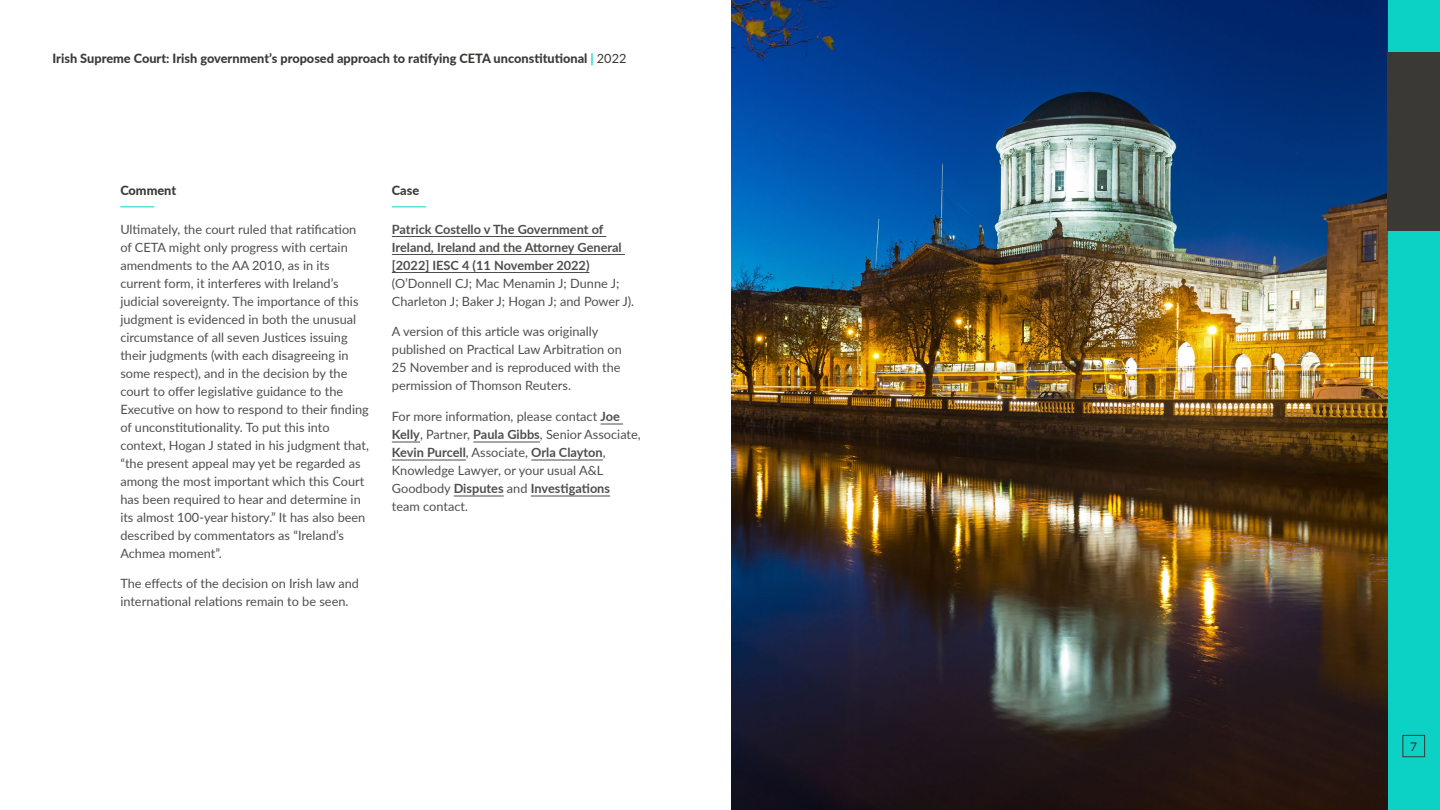
<style>
.page{position:relative;width:1440px;height:810px;background:#fff}
.page>*{position:absolute;margin:0;border:0;box-sizing:border-box;transform-origin:0 0}
.t1{font:12.75px/18px "Lato";color:#4f4e4c}
.t2{font:800 12.75px "Lato";color:#3b3936}
.t3{font:700 12.75px/18px "Lato";color:#4f4e4c}
.t4{font:500 12px "Lato";color:#3b3936}
.s1{font-weight:700;color:#0bd2c5}
.s2{font-weight:400}
.s3{font-weight:700}
</style>
<div class="page">
<div style="left:1388px;top:0;width:52px;height:810px;background:#0bd2c5"></div>
<img style="left:731px;top:0;width:657px;height:810px">
<div style="left:1402px;top:735px;width:23px;height:22px;border:1px solid #3b3936"></div>
<div style="left:1388px;top:52px;width:52px;height:179px;background:#3b3936"></div>
<svg style="left:120px;top:207px;width:35px;height:1px"></svg>
<svg style="left:392px;top:207px;width:34px;height:1px"></svg>
<hr style="left:392px;top:236px;width:214px;height:1px;background:#4f4e4c">
<hr style="left:392px;top:254px;width:233px;height:1px;background:#4f4e4c">
<hr style="left:392px;top:272px;width:198px;height:1px;background:#4f4e4c">
<svg style="left:601px;top:424px;width:22px;height:1px"></svg>
<svg style="left:392px;top:442px;width:28px;height:1px"></svg>
<hr style="left:473px;top:442px;width:67px;height:1px;background:#4f4e4c">
<hr style="left:392px;top:460px;width:74px;height:1px;background:#4f4e4c">
<hr style="left:531px;top:460px;width:72px;height:1px;background:#4f4e4c">
<hr style="left:454px;top:496px;width:50px;height:1px;background:#4f4e4c">
<hr style="left:531px;top:496px;width:79px;height:1px;background:#4f4e4c">
<p class="t2" style="left:52px;top:49px;width:575px">Irish Supreme Court: Irish government’s proposed approach to ratifying CETA unconstitutional <span class="s1">|</span> <span class="s2">2022</span></p>
<p class="t2" style="left:120px;top:180px;width:57px">Comment</p>
<p class="t1" style="left:120px;top:219px;width:250px">Ultimately, the court ruled that ratification of CETA might only progress with certain amendments to the AA 2010, as in its current form, it interferes with Ireland’s judicial sovereignty. The importance of this judgment is evidenced in both the unusual circumstance of all seven Justices issuing their judgments (with each disagreeing in some respect), and in the decision by the court to offer legislative guidance to the Executive on how to respond to their finding of unconstitutionality. To put this into context, Hogan J stated in his judgment that, “the present appeal may yet be regarded as among the most important which this Court has been required to hear and determine in its almost 100-year history.” It has also been described by commentators as “Ireland’s Achmea moment”.</p>
<p class="t1" style="left:120px;top:574px;width:240px">The effects of the decision on Irish law and international relations remain to be seen.</p>
<p class="t2" style="left:392px;top:180px;width:29px">Case</p>
<p class="t3" style="left:392px;top:219px;width:231px">Patrick Costello v The Government of<br>Ireland, Ireland and the Attorney General [2022] IESC 4 (11 November 2022)</p>
<p class="t1" style="left:392px;top:273px;width:244px">(O’Donnell CJ; Mac Menamin J; Dunne J;<br>Charleton J; Baker J; Hogan J; and Power J).</p>
<p class="t1" style="left:392px;top:322px;width:231px">A version of this article was originally published on Practical Law Arbitration on 25 November and is reproduced with the permission of Thomson Reuters.</p>
<p class="t1" style="left:392px;top:407px;width:250px">For more information, please contact <span class="s3">Joe Kelly</span>, Partner, <span class="s3">Paula Gibbs</span>, Senior Associate, <span class="s3">Kevin Purcell</span>, Associate, <span class="s3">Orla Clayton</span>, Knowledge Lawyer, or your usual A&amp;L Goodbody <span class="s3">Disputes</span> and <span class="s3">Investigations </span>team contact.</p>
<p class="t4" style="left:1410px;top:738px;width:8px">7</p>
</div>
